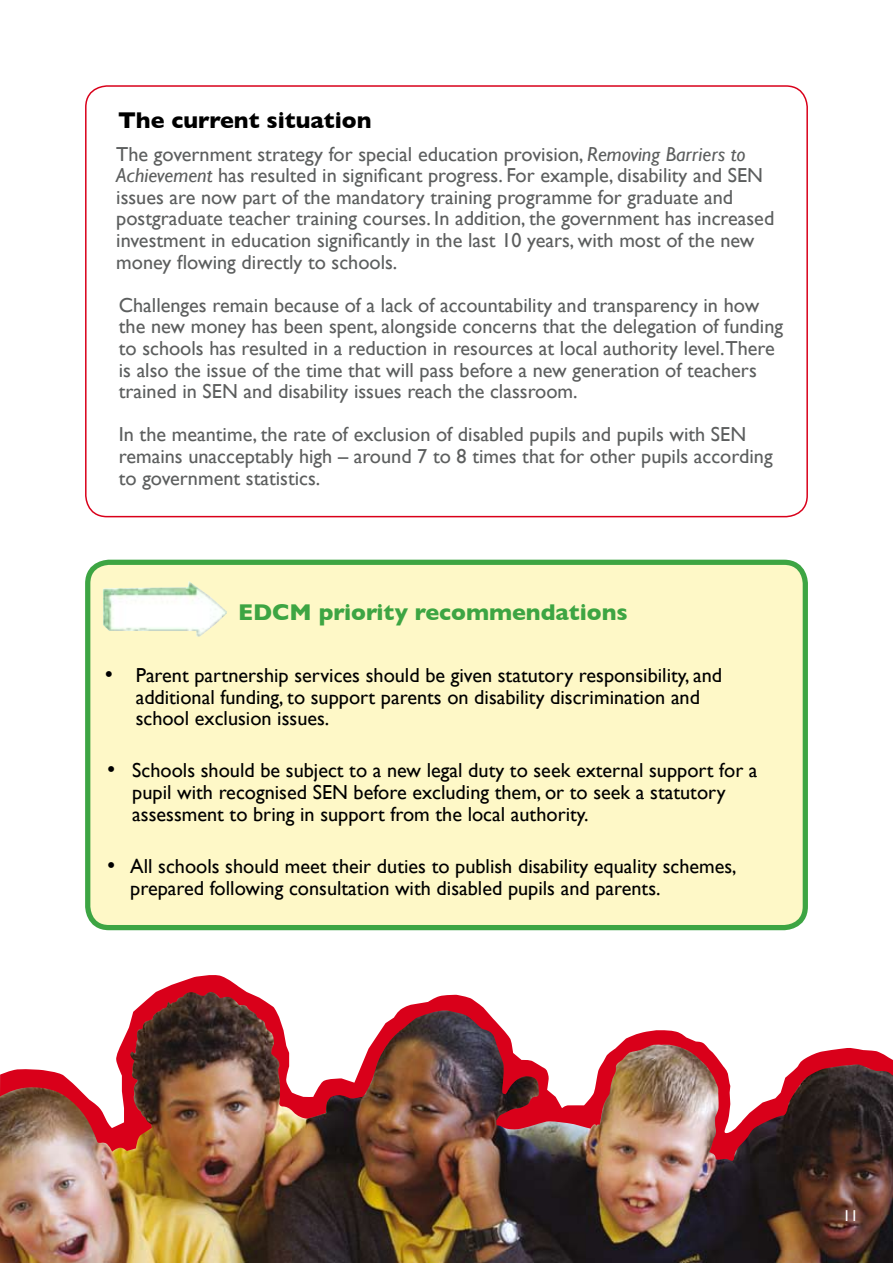
<style>
.page{position:relative;width:893px;height:1263px;background:#fff}
.page>*{position:absolute;margin:0;border:0;box-sizing:border-box;transform-origin:0 0}
.t1{font:700 23.25px "Gill Sans";color:#3da543}
.t2{font:700 23.25px "Gill Sans";color:#000}
.t3{font:20.25px/21.6px "Gill Sans";color:#5c5e5e}
.t4{font:20.25px/21.6px "Gill Sans";color:#000}
.t5{font:15.75px "Gill Sans";color:#fff}
.s1{font-style:italic}
.s2{font-size:23.25px}
</style>
<div class="page">
<img style="left:0;top:1165px;width:893px;height:98px">
<img style="left:0;top:1134px;width:893px;height:31px">
<img style="left:0;top:975px;width:893px;height:159px">
<div style="left:85px;top:85px;width:723px;height:432px;border:2px solid #d9001a;border-radius:21px"></div>
<div style="left:88px;top:562px;width:717px;height:365px;background:#fef8c7;border-radius:21px"></div>
<div style="left:85px;top:560px;width:723px;height:370px;border:5px solid #3da543;border-radius:21px"></div>
<img style="left:103px;top:581px;width:124px;height:55px">
<p class="t2" style="left:118px;top:106px;width:255px">The current situation</p>
<p class="t3" style="left:116px;top:143px;width:660px">The government strategy for special education provision, <span class="s1">Removing Barriers to Achievement</span> has resulted in significant progress. For example, disability and SEN issues are now part of the mandatory training programme for graduate and postgraduate teacher training courses. In addition, the government has increased investment in education significantly in the last 10 years, with most of the new money flowing directly to schools.</p>
<p class="t3" style="left:119px;top:294px;width:666px">Challenges remain because of a lack of accountability and transparency in how the new money has been spent, alongside concerns that the delegation of funding to schools has resulted in a reduction in resources at local authority level.There is also the issue of the time that will pass before a new generation of teachers trained in SEN and disability issues reach the classroom.</p>
<p class="t3" style="left:119px;top:424px;width:655px">In the meantime, the rate of exclusion of disabled pupils and pupils with SEN remains unacceptably high – around 7 to 8 times that for other pupils according to government statistics.</p>
<p class="t1" style="left:238px;top:599px;width:391px">EDCM priority recommendations</p>
<p class="t4" style="left:136px;top:664px;width:588px;text-indent:-31px"><span class="s2">•</span> Parent partnership services should be given statutory responsibility, and additional funding, to support parents on disability discrimination and school exclusion issues.</p>
<p class="t4" style="left:132px;top:760px;width:627px;text-indent:-25px"><span class="s2">•</span> Schools should be subject to a new legal duty to seek external support for a pupil with recognised SEN before excluding them, or to seek a statutory assessment to bring in support from the local authority.</p>
<p class="t4" style="left:130px;top:855px;width:608px;text-indent:-23px"><span class="s2">•</span> All schools should meet their duties to publish disability equality schemes, prepared following consultation with disabled pupils and parents.</p>
<p class="t5" style="left:843px;top:1206px;width:6px">11</p>
</div>
